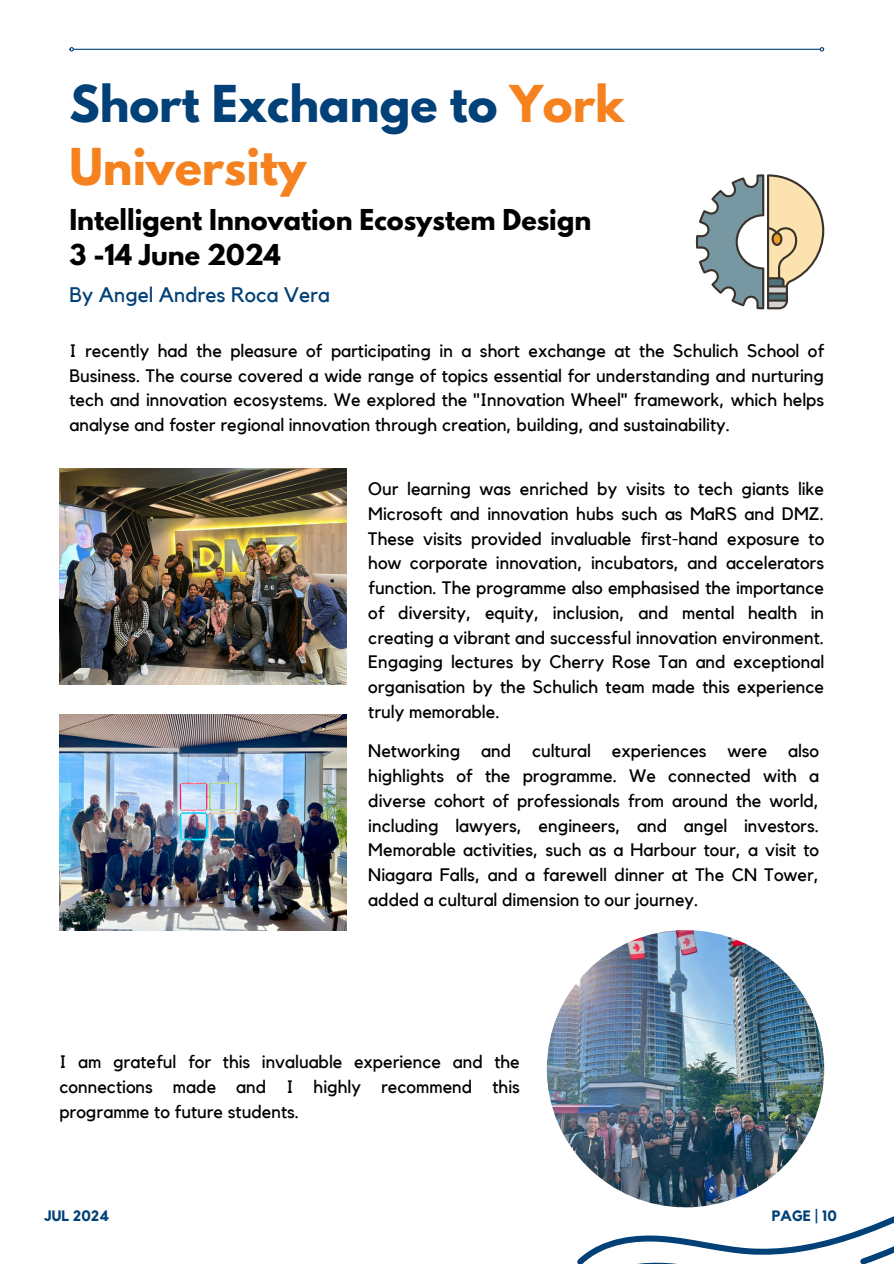
<style>
.page{position:relative;width:894px;height:1264px;background:#fff}
.page>*{position:absolute;margin:0;border:0;box-sizing:border-box;transform-origin:0 0}
.t1{font:700 45px/63px "League Spartan";color:#014177}
.t2{font:700 25.5px/34.8px "League Spartan";color:#000}
.t3{font:21px "Kollektif";color:#014177}
.t4{font:18px/24.8px "Kollektif";color:#000;text-align:justify}
.t5{font:700 15px "Kollektif";color:#014177}
.s1{color:#f5821f}
</style>
<div class="page">
<hr style="left:74px;top:49px;width:745px;height:1px;background:#014177">
<svg style="left:69px;top:47px;width:5px;height:5px"></svg>
<svg style="left:819px;top:47px;width:5px;height:5px"></svg>
<svg style="left:580px;top:1128px;width:313px;height:135px"></svg>
<svg style="left:695px;top:174px;width:129px;height:135px"></svg>
<img style="left:59px;top:468px;width:287px;height:216px">
<img style="left:59px;top:714px;width:287px;height:216px">
<img style="left:546px;top:930px;width:278px;height:277px;border-radius:50%">
<h3 class="t1" style="left:69px;top:78px;width:556px">Short Exchange to <span class="s1">York<br>University</span></h3>
<h4 class="t2" style="left:69px;top:206px;width:523px">Intelligent Innovation Ecosystem Design<br>3 -14 June 2024</h4>
<h4 class="t3" style="left:69px;top:285px;width:262px">By Angel Andres Roca Vera</h4>
<h4 class="t4" style="left:69px;top:339px;width:756px">I recently had the pleasure of participating in a short exchange at the Schulich School of Business. The course covered a wide range of topics essential for understanding and nurturing tech and innovation ecosystems. We explored the "Innovation Wheel" framework, which helps analyse and foster regional innovation through creation, building, and sustainability.</h4>
<h4 class="t4" style="left:368px;top:477px;width:457px">Our learning was enriched by visits to tech giants like Microsoft and innovation hubs such as MaRS and DMZ.<br>These visits provided invaluable first-hand exposure to how corporate innovation, incubators, and accelerators function. The programme also emphasised the importance of diversity, equity, inclusion, and mental health in creating a vibrant and successful innovation environment.<br>Engaging lectures by Cherry Rose Tan and exceptional organisation by the Schulich team made this experience truly memorable.</h4>
<p class="t4" style="left:368px;top:739px;width:452px">Networking and cultural experiences were also highlights of the programme. We connected with a diverse cohort of professionals from around the world, including lawyers, engineers, and angel investors.<br>Memorable activities, such as a Harbour tour, a visit to Niagara Falls, and a farewell dinner at The CN Tower, added a cultural dimension to our journey.</p>
<p class="t4" style="left:59px;top:1050px;width:462px">I am grateful for this invaluable experience and the connections made and I highly recommend this programme to future students.</p>
<p class="t5" style="left:44px;top:1208px;width:67px">JUL 2024</p>
<p class="t5" style="left:771px;top:1208px;width:67px">PAGE | 10</p>
</div>
